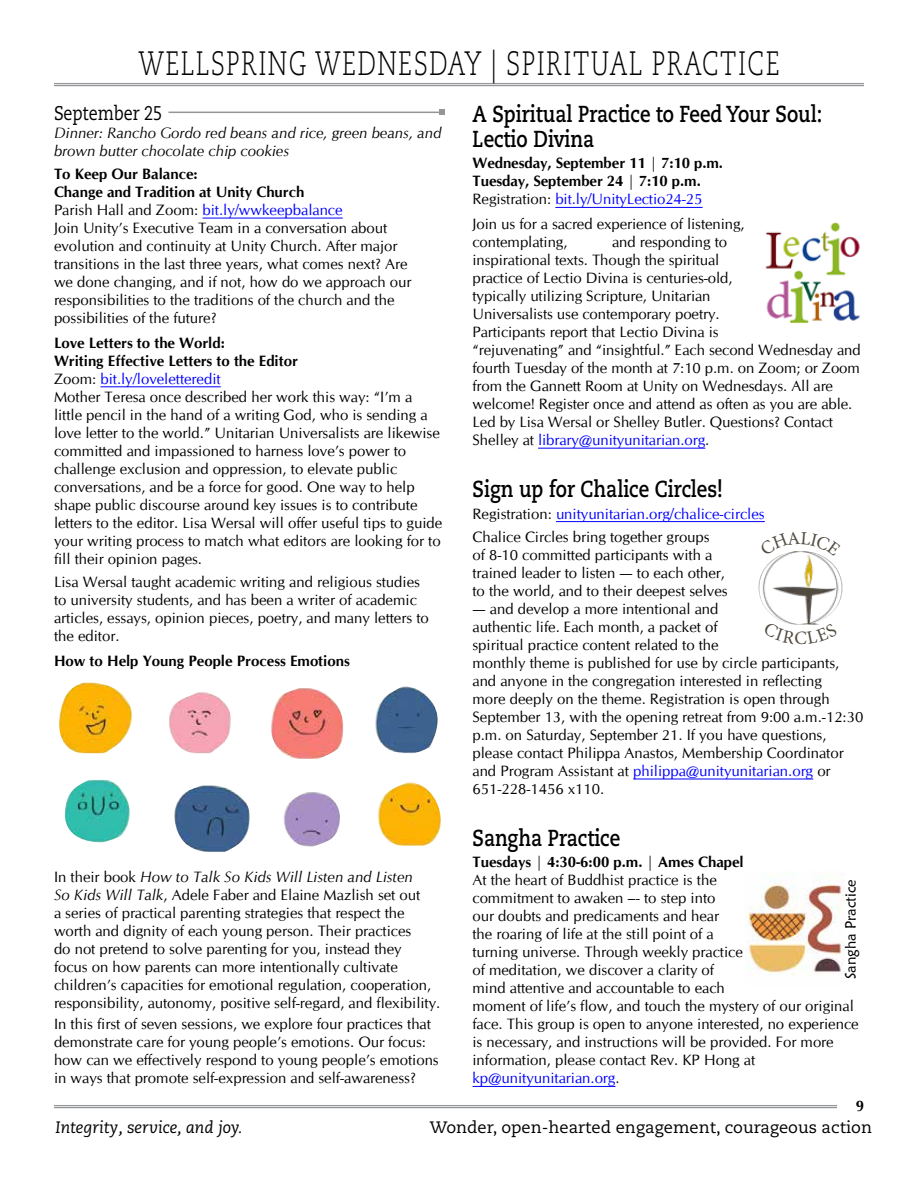
<style>
.page{position:relative;width:918px;height:1188px;background:#fff}
.page>*{position:absolute;margin:0;border:0;box-sizing:border-box;transform-origin:0 0}
.t1{font:300 33.75px "Caecilia LT Pro 45";letter-spacing:.06em;color:#000;scale:.72 1}
.t2{font:700 23.1px/25.2px "Caecilia LT Pro 75";color:#000;scale:.82 1}
.t3{font:19.8px "Caecilia LT Pro 55 Roman";color:#000;scale:.82 1}
.t4{font:16.5px "Caecilia LT Pro 55 Roman";color:#000}
.t5{font:italic 16.5px "Caecilia LT Pro 56";color:#000}
.t6{font:15px/18px "CG Omega";color:#000}
.t7{font:700 15px/18px "CG Omega";color:#000}
.t8{font:italic 15px/18px "CG Omega";color:#000}
.t9{font:15px "Maiandra GD";color:#000}
.s1{font-weight:700}
.s2{color:#00f}
.s3{font-weight:400}
.s4{font-weight:400;color:#00f}
.s5{font-style:italic}
</style>
<div class="page">
<hr style="left:54px;top:1105px;width:783px;height:1px;background:#939598">
<hr style="left:54px;top:1107px;width:783px;height:1px;background:#939598">
<hr style="left:54px;top:83px;width:810px;height:1px;background:#939598">
<hr style="left:54px;top:85px;width:810px;height:1px;background:#939598">
<hr style="left:203px;top:218px;width:140px;height:1px;background:#00f">
<hr style="left:100px;top:386px;width:121px;height:1px;background:#00f">
<hr style="left:555px;top:207px;width:148px;height:1px;background:#00f">
<hr style="left:538px;top:448px;width:167px;height:1px;background:#00f">
<hr style="left:556px;top:521px;width:209px;height:1px;background:#00f">
<hr style="left:633px;top:779px;width:180px;height:1px;background:#00f">
<hr style="left:472px;top:1086px;width:143px;height:1px;background:#00f">
<img style="left:758px;top:557px;width:85px;height:65px">
<img style="left:765px;top:222px;width:95px;height:101px">
<img style="left:746px;top:875px;width:98px;height:100px">
<img style="left:59px;top:682px;width:382px;height:170px">
<hr style="left:168px;top:112px;width:274px;height:1px;background:#939598">
<svg style="left:440px;top:109px;width:5px;height:6px"></svg>
<svg style="left:777px;top:551px;width:47px;height:6px"></svg>
<svg style="left:784px;top:622px;width:36px;height:3px"></svg>
<h1 class="t1" style="left:138px;top:41px;width:892px">WELLSPRING WEDNESDAY | SPIRITUAL PRACTICE</h1>
<h3 class="t3" style="left:54px;top:100px;width:133px">September 25</h3>
<p class="t8" style="left:54px;top:124px;width:389px">Dinner: Rancho Gordo red beans and rice, green beans, and brown butter chocolate chip cookies</p>
<p class="t6" style="left:54px;top:165px;width:359px"><span class="s1">To Keep Our Balance:<br>Change and Tradition at Unity Church<br></span>Parish Hall and Zoom: <span class="s2">bit.ly/wwkeepbalance<br></span>Join Unity’s Executive Team in a conversation about evolution and continuity at Unity Church. After major transitions in the last three years, what comes next? Are we done changing, and if not, how do we approach our responsibilities to the traditions of the church and the possibilities of the future?</p>
<p class="t6" style="left:54px;top:334px;width:390px"><span class="s1">Love Letters to the World:<br>Writing Effective Letters to the Editor<br></span>Zoom: <span class="s2">bit.ly/loveletteredit<br></span>Mother Teresa once described her work this way: “I’m a little pencil in the hand of a writing God, who is sending a love letter to the world.” Unitarian Universalists are likewise committed and impassioned to harness love’s power to challenge exclusion and oppression, to elevate public conversations, and be a force for good. One way to help shape public discourse around key issues is to contribute letters to the editor. Lisa Wersal will offer useful tips to guide your writing process to match what editors are looking for to fill their opinion pages.</p>
<p class="t6" style="left:54px;top:573px;width:376px">Lisa Wersal taught academic writing and religious studies to university students, and has been a writer of academic articles, essays, opinion pieces, poetry, and many letters to the editor.</p>
<p class="t7" style="left:54px;top:652px;width:297px">How to Help Young People Process Emotions</p>
<h2 class="t2" style="left:472px;top:101px;width:428px">A Spiritual Practice to Feed Your Soul:<br>Lectio Divina</h2>
<p class="t7" style="left:472px;top:154px;width:252px">Wednesday, September 11 | 7:10 p.m.<br>Tuesday, September 24 | 7:10 p.m.<br><span class="s3">Registration:</span> <span class="s4">bit.ly/UnityLectio24-25</span></p>
<p class="t6" style="left:472px;top:215px;width:274px">Join us for a sacred experience of listening, contemplating,</p>
<p class="t6" style="left:472px;top:233px;width:390px;text-indent:140px">and responding to<br>inspirational texts. Though the spiritual<br>practice of Lectio Divina is centuries-old,<br>typically utilizing Scripture, Unitarian<br>Universalists use contemporary poetry.<br>Participants report that Lectio Divina is<br>“rejuvenating” and “insightful.” Each second Wednesday and fourth Tuesday of the month at 7:10 p.m. on Zoom; or Zoom from the Gannett Room at Unity on Wednesdays. All are welcome! Register once and attend as often as you are able.<br>Led by Lisa Wersal or Shelley Butler. Questions? Contact Shelley at <span class="s2">library@unityunitarian.org</span>.</p>
<h2 class="t2" style="left:472px;top:476px;width:307px">Sign up for Chalice Circles!</h2>
<p class="t6" style="left:472px;top:502px;width:294px;line-height:23.4px">Registration: <span class="s2">unityunitarian.org/chalice-circles<br></span>Chalice Circles bring together groups</p>
<p class="t6" style="left:472px;top:546px;width:257px">of 8-10 committed participants with a trained leader to listen — to each other, to the world, and to their deepest selves</p>
<p class="t6" style="left:472px;top:600px;width:392px">— and develop a more intentional and<br>authentic life. Each month, a packet of<br>spiritual practice content related to the<br>monthly theme is published for use by circle participants, and anyone in the congregation interested in reflecting<br>more deeply on the theme. Registration is open through September 13, with the opening retreat from 9:00 a.m.-12:30 p.m. on Saturday, September 21. If you have questions, please contact Philippa Anastos, Membership Coordinator and Program Assistant at <span class="s2">philippa@unityunitarian.org</span> or 651-228-1456 x110.</p>
<h2 class="t2" style="left:472px;top:825px;width:182px">Sangha Practice</h2>
<p class="t7" style="left:472px;top:853px;width:273px">Tuesdays | 4:30-6:00 p.m. | Ames Chapel</p>
<p class="t6" style="left:472px;top:872px;width:388px">At the heart of Buddhist practice is the<br>commitment to awaken –- to step into<br>our doubts and predicaments and hear<br>the roaring of life at the still point of a<br>turning universe. Through weekly practice<br>of meditation, we discover a clarity of<br>mind attentive and accountable to each<br>moment of life’s flow, and touch the mystery of our original face. This group is open to anyone interested, no experience is necessary, and instructions will be provided. For more information, please contact Rev. KP Hong at <span class="s2">kp@unityunitarian.org</span>.</p>
<p class="t6" style="left:54px;top:868px;width:388px">In their book <span class="s5">How to Talk So Kids Will Listen and Listen<br>So Kids Will Talk</span>, Adele Faber and Elaine Mazlish set out<br>a series of practical parenting strategies that respect the worth and dignity of each young person. Their practices<br>do not pretend to solve parenting for you, instead they<br>focus on how parents can more intentionally cultivate children’s capacities for emotional regulation, cooperation, responsibility, autonomy, positive self-regard, and flexibility.</p>
<p class="t6" style="left:54px;top:1015px;width:386px">In this first of seven sessions, we explore four practices that demonstrate care for young people’s emotions. Our focus: how can we effectively respond to young people’s emotions in ways that promote self-expression and self-awareness?</p>
<p class="t9" style="left:842px;top:979px;width:101px;rotate:-90deg">Sangha Practice</p>
<p class="t7" style="left:856px;top:1096px;width:10px">9</p>
<p class="t5" style="left:56px;top:1117px;width:188px">Integrity, service, and joy.</p>
<p class="t4" style="left:430px;top:1116px;width:444px">Wonder, open-hearted engagement, courageous action</p>
</div>
